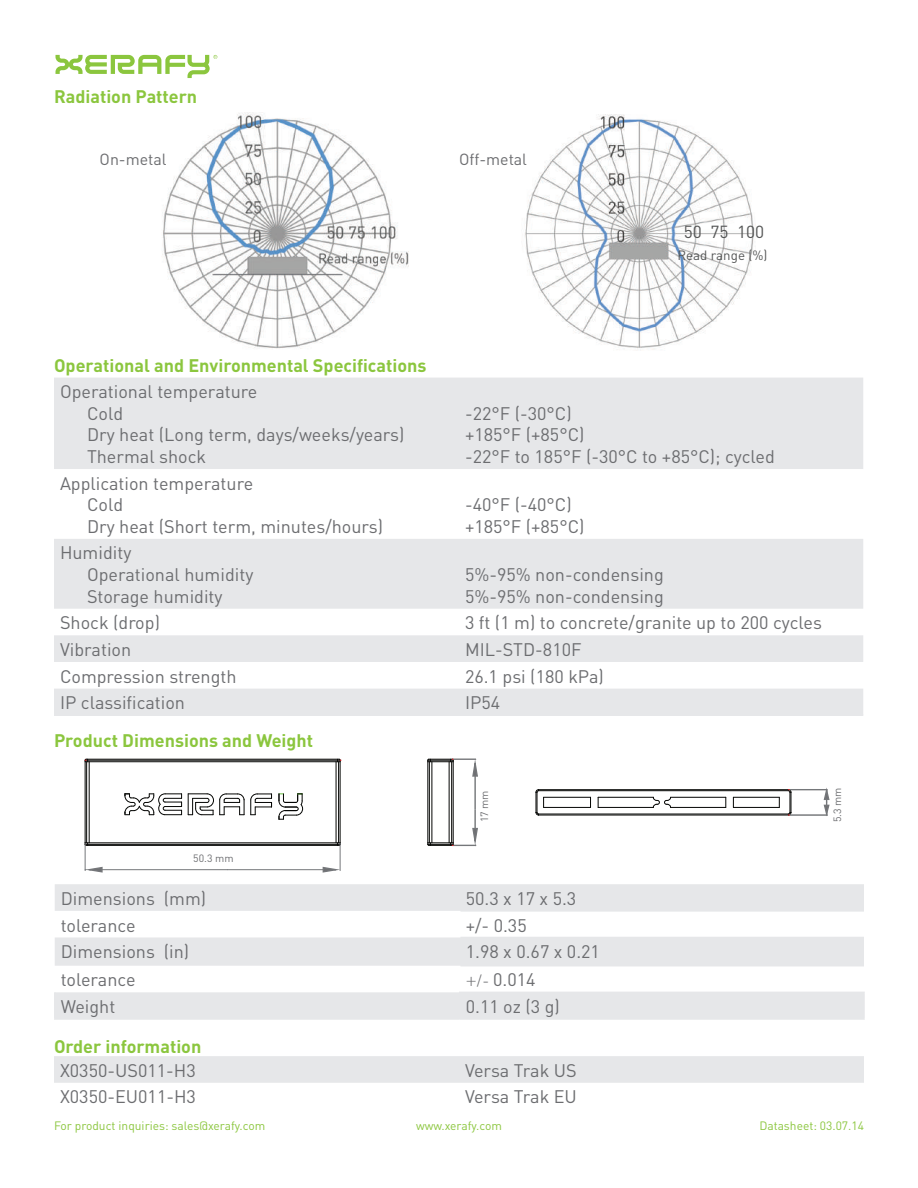
<style>
.page{position:relative;width:918px;height:1188px;background:#fff}
.page>*{position:absolute;margin:0;border:0;box-sizing:border-box;transform-origin:0 0}
.t1{font:18px/21.6px "DIN";color:#6c6d70}
.t2{font:700 18px "DIN";color:#8bc63e}
.t3{font:17.25px "DIN";color:#545555}
.t4{font:15.9px "DIN";color:#6c6d70}
.t5{font:13.35px "DIN";color:#545555}
.t6{font:12px "DIN";color:#8bc63e}
.t7{font:10.5px "DIN";color:#6c6d70}
.s1{font-family:"Adobe Song Std";font-weight:300}
</style>
<div class="page">
<hr style="left:539px;top:815px;width:249px;height:1px;background:#040503">
<hr style="left:539px;top:814px;width:249px;height:1px;background:#040503">
<hr style="left:544px;top:807px;width:47px;height:1px;background:#040503">
<hr style="left:598px;top:807px;width:55px;height:1px;background:#040503">
<hr style="left:671px;top:807px;width:55px;height:1px;background:#040503">
<hr style="left:733px;top:807px;width:46px;height:1px;background:#040503">
<hr style="left:733px;top:797px;width:46px;height:1px;background:#040503">
<hr style="left:671px;top:797px;width:55px;height:1px;background:#040503">
<hr style="left:598px;top:797px;width:55px;height:1px;background:#040503">
<hr style="left:544px;top:797px;width:47px;height:1px;background:#040503">
<hr style="left:539px;top:790px;width:249px;height:1px;background:#040503">
<hr style="left:539px;top:789px;width:249px;height:1px;background:#040503">
<hr style="left:86px;top:762px;width:1px;height:81px;background:#040503">
<hr style="left:89px;top:762px;width:1px;height:81px;background:#040503">
<hr style="left:86px;top:845px;width:253px;height:1px;background:#040503">
<hr style="left:85px;top:844px;width:255px;height:1px;background:#040503">
<hr style="left:85px;top:842px;width:255px;height:1px;background:#040503">
<hr style="left:85px;top:761px;width:255px;height:1px;background:#040503">
<hr style="left:85px;top:760px;width:255px;height:1px;background:#040503">
<hr style="left:86px;top:759px;width:253px;height:1px;background:#040503">
<hr style="left:336px;top:762px;width:1px;height:81px;background:#040503">
<hr style="left:338px;top:762px;width:1px;height:81px;background:#040503">
<hr style="left:429px;top:762px;width:1px;height:81px;background:#040503">
<hr style="left:431px;top:762px;width:1px;height:81px;background:#040503">
<hr style="left:449px;top:762px;width:1px;height:81px;background:#040503">
<hr style="left:451px;top:762px;width:1px;height:81px;background:#040503">
<svg style="left:652px;top:797px;width:20px;height:11px"></svg>
<svg style="left:535px;top:789px;width:9px;height:27px"></svg>
<hr style="left:227px;top:869px;width:100px;height:1px;background:#75777a">
<hr style="left:98px;top:869px;width:129px;height:1px;background:#75777a">
<svg style="left:322px;top:843px;width:19px;height:30px"></svg>
<svg style="left:84px;top:758px;width:4px;height:4px"></svg>
<svg style="left:337px;top:758px;width:4px;height:4px"></svg>
<svg style="left:84px;top:843px;width:20px;height:30px"></svg>
<hr style="left:789px;top:789px;width:39px;height:1px;background:#75777a">
<hr style="left:789px;top:814px;width:39px;height:2px;background:#75777a">
<svg style="left:787px;top:789px;width:5px;height:27px"></svg>
<svg style="left:823px;top:788px;width:7px;height:28px"></svg>
<hr style="left:85px;top:762px;width:1px;height:81px;background:#040503">
<hr style="left:340px;top:762px;width:1px;height:81px;background:#040503">
<hr style="left:427px;top:762px;width:1px;height:81px;background:#040503">
<hr style="left:453px;top:762px;width:1px;height:81px;background:#040503">
<hr style="left:474px;top:772px;width:2px;height:38px;background:#75777a">
<hr style="left:474px;top:810px;width:2px;height:23px;background:#75777a">
<svg style="left:427px;top:758px;width:51px;height:20px"></svg>
<svg style="left:427px;top:827px;width:51px;height:20px"></svg>
<svg style="left:124px;top:793px;width:58px;height:23px"></svg>
<svg style="left:188px;top:793px;width:84px;height:23px"></svg>
<svg style="left:278px;top:793px;width:25px;height:27px"></svg>
<img style="left:162px;top:113px;width:247px;height:236px">
<svg style="left:54px;top:378px;width:809px;height:337px;fill:#e6e7e9"></svg>
<hr style="left:54px;top:715px;width:405px;height:1px;background:#e6e7e9">
<hr style="left:459px;top:715px;width:404px;height:1px;background:#e6e7e9">
<svg style="left:55px;top:884px;width:809px;height:134px;fill:#e6e7e9"></svg>
<hr style="left:460px;top:910px;width:404px;height:2px;background:#e6e7e9">
<hr style="left:460px;top:937px;width:404px;height:1px;background:#e6e7e9">
<hr style="left:460px;top:965px;width:404px;height:1px;background:#e6e7e9">
<hr style="left:54px;top:992px;width:2px;height:26px;background:#e6e7e9">
<hr style="left:459px;top:992px;width:406px;height:1px;background:#e6e7e9">
<svg style="left:459px;top:993px;width:1px;height:25px"></svg>
<hr style="left:863px;top:993px;width:2px;height:25px;background:#e6e7e9">
<hr style="left:54px;top:1018px;width:406px;height:2px;background:#e6e7e9">
<hr style="left:460px;top:1018px;width:405px;height:2px;background:#e6e7e9">
<img style="left:525px;top:114px;width:231px;height:236px">
<svg style="left:56px;top:55px;width:161px;height:23px"></svg>
<div style="left:54px;top:1056px;width:810px;height:27px;background:#e6e7e9"></div>
<p class="t2" style="left:54px;top:85px;width:145px">Radiation Pattern</p>
<p class="t4" style="left:100px;top:149px;width:68px">On-metal</p>
<p class="t4" style="left:459px;top:149px;width:70px">Off-metal</p>
<p class="t3" style="left:684px;top:221px;width:82px">50 75 100</p>
<p class="t5" style="left:677px;top:247px;width:91px">Read range (%)</p>
<p class="t2" style="left:54px;top:353px;width:374px">Operational and Environmental Specifications</p>
<p class="t1" style="left:87px;top:381px;width:319px;text-indent:-27px">Operational temperature<br>Cold<br>Dry heat (Long term, days/weeks/years)<br>Thermal shock</p>
<p class="t1" style="left:87px;top:472px;width:298px;text-indent:-27px">Application temperature<br>Cold<br>Dry heat (Short term, minutes/hours)</p>
<p class="t1" style="left:87px;top:542px;width:168px;text-indent:-27px">Humidity<br>Operational humidity<br>Storage humidity</p>
<p class="t1" style="left:465px;top:402px;width:311px">-22°F (-30°C)<br>+185°F (+85°C)<br>-22°F to 185°F (-30°C to +85°C); cycled</p>
<p class="t1" style="left:465px;top:494px;width:121px">-40°F (-40°C) +185°F (+85°C)</p>
<p class="t1" style="left:465px;top:563px;width:200px">5%-95% non-condensing<br>5%-95% non-condensing</p>
<p class="t1" style="left:60px;top:612px;width:102px">Shock (drop)</p>
<p class="t1" style="left:465px;top:612px;width:358px">3 ft (1 m) to concrete/granite up to 200 cycles</p>
<p class="t1" style="left:60px;top:638px;width:73px">Vibration</p>
<p class="t1" style="left:465px;top:638px;width:118px">MIL-STD-810F</p>
<p class="t1" style="left:60px;top:665px;width:178px">Compression strength</p>
<p class="t1" style="left:465px;top:665px;width:140px">26.1 psi (180 kPa)</p>
<p class="t1" style="left:60px;top:692px;width:127px">IP classification</p>
<p class="t1" style="left:465px;top:692px;width:37px">IP54</p>
<p class="t2" style="left:54px;top:728px;width:261px">Product Dimensions and Weight</p>
<p class="t7" style="left:478px;top:822px;width:34px;rotate:-90deg">17 mm</p>
<p class="t7" style="left:193px;top:851px;width:42px">50.3 mm</p>
<p class="t1" style="left:61px;top:887px;width:147px">Dimensions (mm)</p>
<p class="t1" style="left:466px;top:887px;width:112px">50.3 x 17 x 5.3</p>
<p class="t1" style="left:61px;top:914px;width:76px">tolerance</p>
<p class="t1" style="left:466px;top:914px;width:62px">+/- 0.35</p>
<p class="t1" style="left:61px;top:941px;width:130px">Dimensions (in)</p>
<p class="t1" style="left:466px;top:941px;width:136px">1.98 x 0.67 x 0.21</p>
<p class="t1" style="left:61px;top:969px;width:76px">tolerance</p>
<p class="t1" style="left:466px;top:969px;width:71px"><span class="s1">+/-</span> 0.014</p>
<p class="t1" style="left:61px;top:995px;width:56px">Weight</p>
<p class="t1" style="left:466px;top:995px;width:96px">0.11 oz (3 g)</p>
<p class="t2" style="left:54px;top:1035px;width:149px">Order information</p>
<p class="t1" style="left:60px;top:1059px;width:137px">X0350-US011-H3</p>
<p class="t1" style="left:465px;top:1059px;width:113px">Versa Trak US</p>
<p class="t1" style="left:60px;top:1086px;width:138px">X0350-EU011-H3</p>
<p class="t1" style="left:465px;top:1086px;width:113px">Versa Trak EU</p>
<p class="t7" style="left:831px;top:822px;width:36px;rotate:-90deg">5.3 mm</p>
<p class="t6" style="left:54px;top:1118px;width:213px">For product inquiries: sales@xerafy.com</p>
<p class="t6" style="left:416px;top:1118px;width:87px">www.xerafy.com</p>
<p class="t6" style="left:759px;top:1118px;width:106px">Datasheet: 03.07.14</p>
</div>
